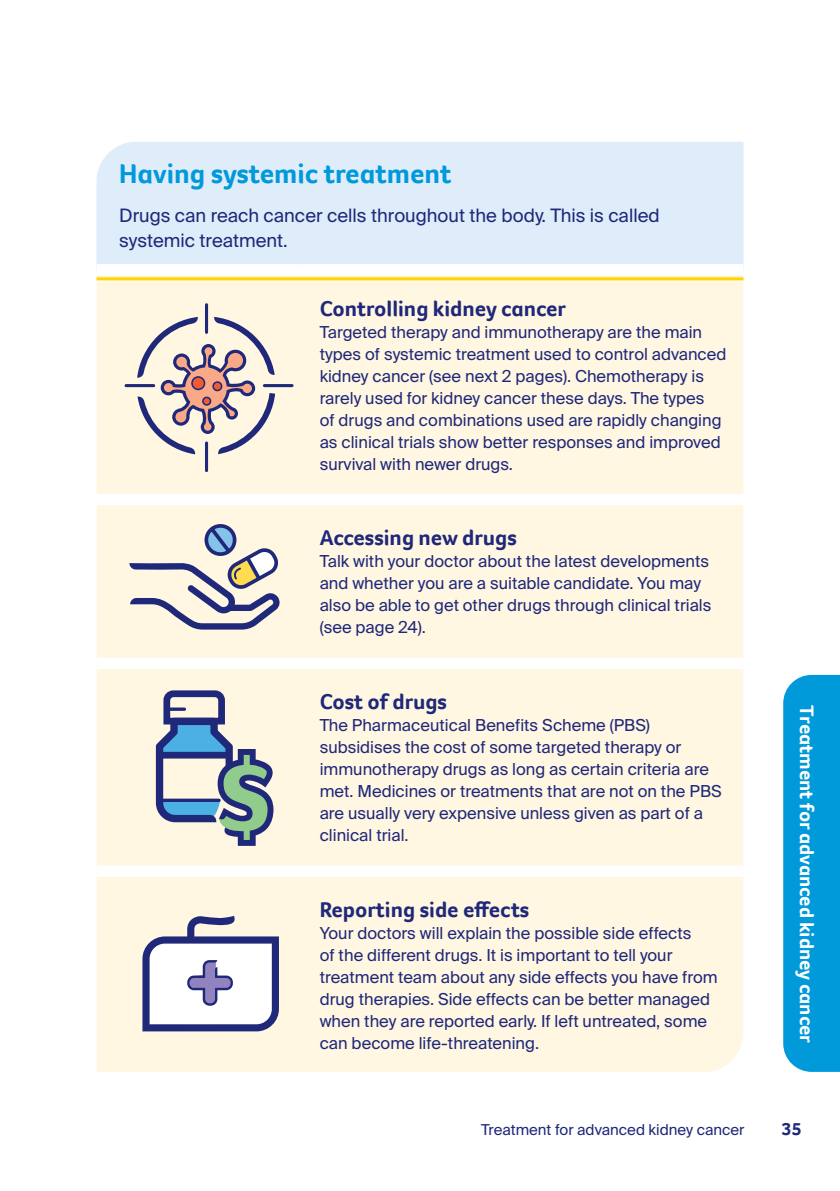
<style>
.page{position:relative;width:840px;height:1191px;background:#fff}
.page>*{position:absolute;margin:0;border:0;box-sizing:border-box;transform-origin:0 0}
.t1{font:700 28px "Foco CC";color:#0099da}
.t2{font:700 22px "Foco CC";color:#1f2879}
.t3{font:700 20px "Foco CC";color:#fff}
.t4{font:18.4px/25px "Suisse Intl";color:#1f2879}
.t5{font:700 18px "Foco CC";color:#1f2879}
.t6{font:16.4px/22px "Suisse Intl";color:#1f2879}
.t7{font:15px "Suisse Intl";color:#1f2879}
</style>
<div class="page">
<div style="left:96px;top:142px;width:647px;height:128px;background:#dfecf9"></div>
<div style="left:96px;top:275px;width:647px;height:797px;background:#fff7e2"></div>
<div style="left:96px;top:264px;width:201px;height:11px;background:#fff"></div>
<div style="left:297px;top:264px;width:446px;height:11px;background:#fff"></div>
<div style="left:96px;top:494px;width:201px;height:11px;background:#fff"></div>
<div style="left:297px;top:494px;width:446px;height:11px;background:#fff"></div>
<div style="left:96px;top:657px;width:201px;height:12px;background:#fff"></div>
<div style="left:297px;top:657px;width:446px;height:12px;background:#fff"></div>
<div style="left:96px;top:865px;width:201px;height:12px;background:#fff"></div>
<div style="left:297px;top:865px;width:446px;height:12px;background:#fff"></div>
<hr style="left:205px;top:305px;width:3px;height:27px;background:#1f2879">
<hr style="left:205px;top:443px;width:3px;height:27px;background:#1f2879">
<hr style="left:264px;top:384px;width:28px;height:3px;background:#1f2879">
<hr style="left:126px;top:384px;width:28px;height:3px;background:#1f2879">
<svg style="left:137px;top:317px;width:138px;height:137px;background:#cfc2c1"></svg>
<svg style="left:142px;top:916px;width:137px;height:116px"></svg>
<svg style="left:129px;top:522px;width:153px;height:107px;background:#cdcac9"></svg>
<svg style="left:154px;top:687px;width:119px;height:159px;background:#a5b3bd"></svg>
<hr style="left:96px;top:277px;width:647px;height:3px;background:#ffd400">
<div style="left:783px;top:675px;width:56px;height:396px;background:#0099da"></div>
<h1 class="t1" style="left:119px;top:155px;width:334px">Having systemic treatment</h1>
<p class="t4" style="left:119px;top:203px;width:541px">Drugs can reach cancer cells throughout the body. This is called systemic treatment.</p>
<h2 class="t2" style="left:319px;top:293px;width:247px">Controlling kidney cancer</h2>
<p class="t6" style="left:319px;top:321px;width:408px">Targeted therapy and immunotherapy are the main types of systemic treatment used to control advanced kidney cancer (see next 2 pages). Chemotherapy is rarely used for kidney cancer these days. The types<br>of drugs and combinations used are rapidly changing as clinical trials show better responses and improved survival with newer drugs.</p>
<h2 class="t2" style="left:319px;top:523px;width:198px">Accessing new drugs</h2>
<p class="t6" style="left:319px;top:550px;width:393px">Talk with your doctor about the latest developments and whether you are a suitable candidate. You may also be able to get other drugs through clinical trials (see page 24).</p>
<h2 class="t2" style="left:319px;top:687px;width:129px">Cost of drugs</h2>
<p class="t6" style="left:319px;top:714px;width:403px">The Pharmaceutical Benefits Scheme (PBS) subsidises the cost of some targeted therapy or immunotherapy drugs as long as certain criteria are met. Medicines or treatments that are not on the PBS are usually very expensive unless given as part of a clinical trial.</p>
<h2 class="t2" style="left:319px;top:895px;width:211px">Reporting side effects</h2>
<p class="t6" style="left:319px;top:922px;width:399px">Your doctors will explain the possible side effects<br>of the different drugs. It is important to tell your treatment team about any side effects you have from drug therapies. Side effects can be better managed when they are reported early. If left untreated, some can become life-threatening.</p>
<p class="t3" style="left:819px;top:705px;width:339px;rotate:90deg">Treatment for advanced kidney cancer</p>
<p class="t7" style="left:481px;top:1121px;width:265px">Treatment for advanced kidney cancer</p>
<p class="t5" style="left:781px;top:1117px;width:21px">35</p>
</div>
